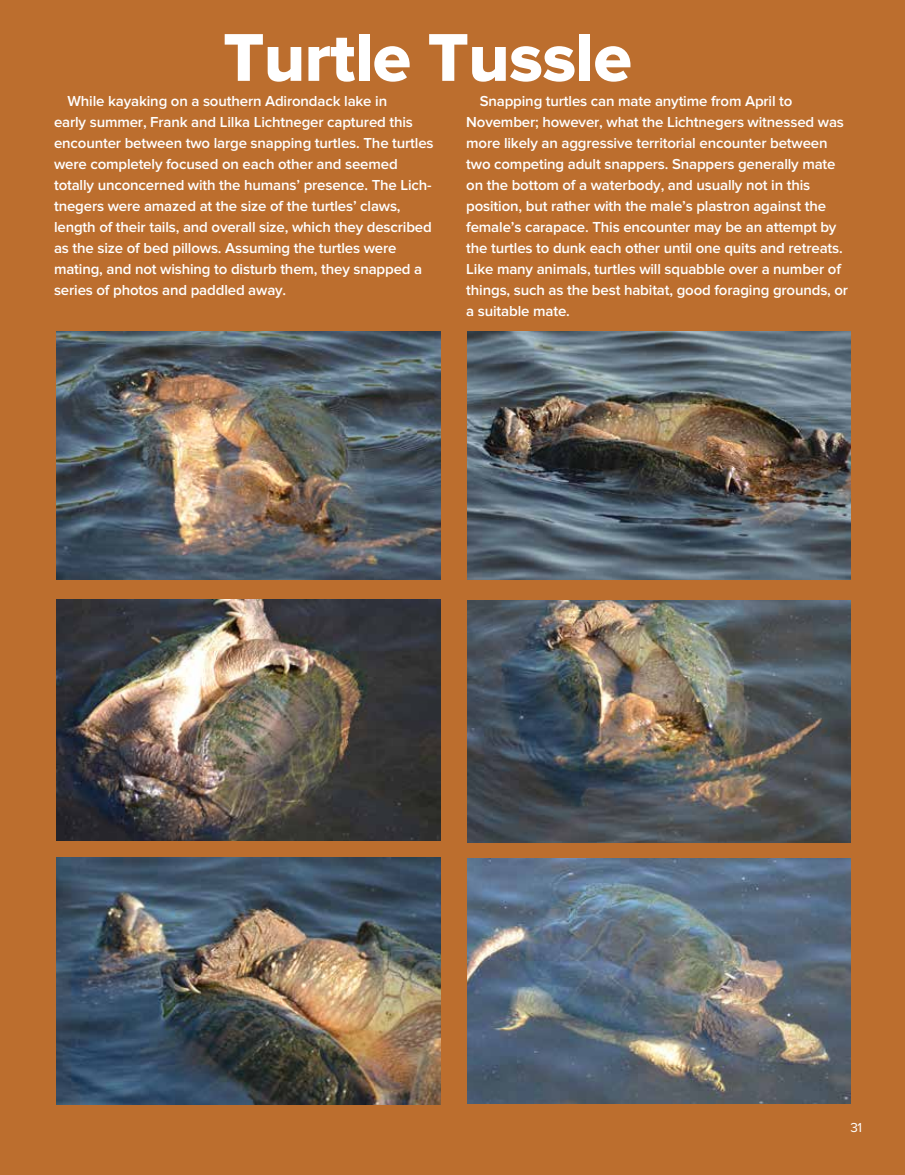
<style>
.page{position:relative;width:905px;height:1175px;background:#fff}
.page>*{position:absolute;margin:0;border:0;box-sizing:border-box;transform-origin:0 0}
.t1{font:70.05px "Proxima Nova Extrabld";letter-spacing:-.01em;color:#fff}
.t2{font:600 15px/21px "Proxima Nova";letter-spacing:-.01em;color:#fff}
.t3{font:13.5px "Proxima Nova";color:#fff}
</style>
<div class="page">
<div style="left:0;top:0;width:904px;height:1174px;background:#bc6e2e"></div>
<img style="left:56px;top:332px;width:384px;height:247px">
<img style="left:467px;top:332px;width:383px;height:247px">
<img style="left:56px;top:599px;width:384px;height:242px">
<img style="left:467px;top:600px;width:383px;height:242px">
<img style="left:56px;top:857px;width:384px;height:247px">
<img style="left:467px;top:858px;width:383px;height:245px">
<h1 class="t1" style="left:223px;top:17px;width:410px">Turtle Tussle</h1>
<p class="t2" style="left:54px;top:91px;width:381px;text-indent:14px">While kayaking on a southern Adirondack lake in<br>early summer, Frank and Lilka Lichtneger captured this encounter between two large snapping turtles. The turtles were completely focused on each other and seemed totally unconcerned with the humans’ presence. The Lich&shy;tnegers were amazed at the size of the turtles’ claws, length of their tails, and overall size, which they described as the size of bed pillows. Assuming the turtles were mating, and not wishing to disturb them, they snapped a series of photos and paddled away.</p>
<p class="t2" style="left:466px;top:91px;width:383px;text-indent:14px">Snapping turtles can mate anytime from April to November; however, what the Lichtnegers witnessed was more likely an aggressive territorial encounter between two competing adult snappers. Snappers generally mate on the bottom of a waterbody, and usually not in this position, but rather with the male’s plastron against the female’s carapace. This encounter may be an attempt by the turtles to dunk each other until one quits and retreats.<br>Like many animals, turtles will squabble over a number of things, such as the best habitat, good foraging grounds, or a suitable mate.</p>
<p class="t3" style="left:850px;top:1120px;width:13px">31</p>
</div>
